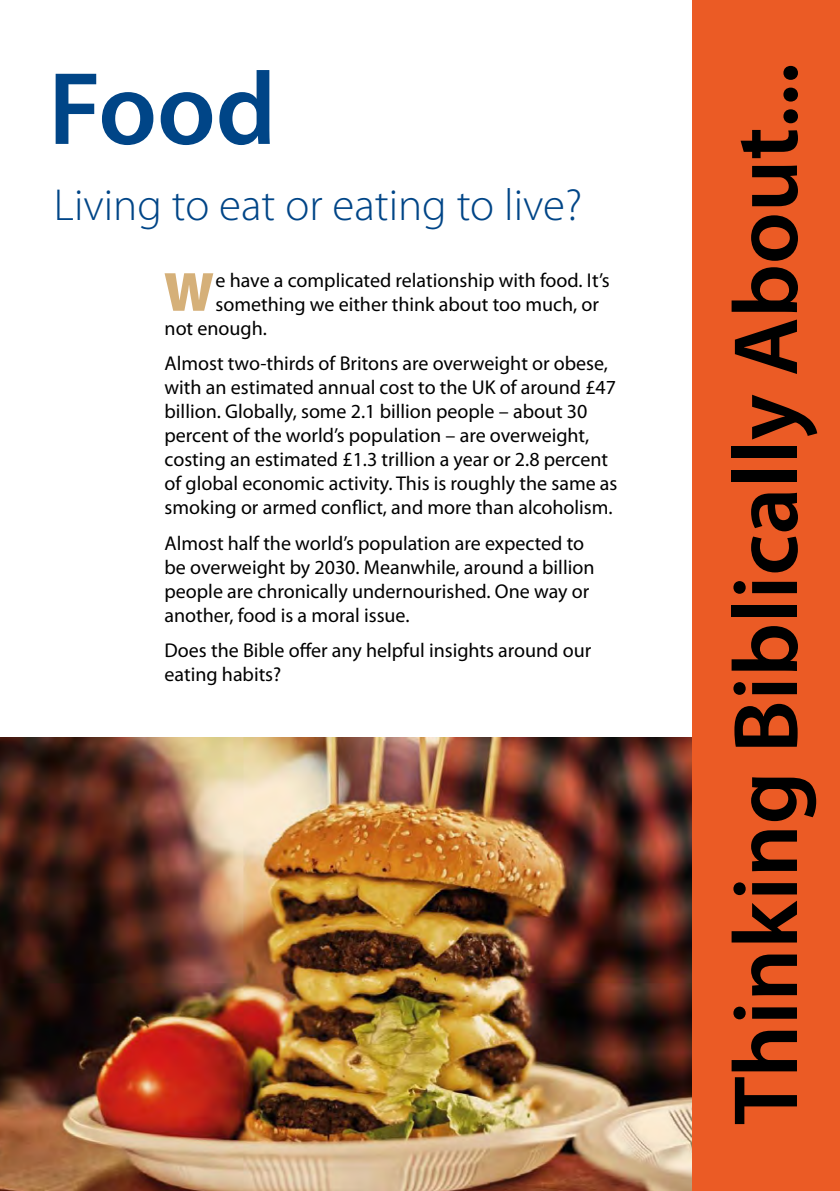
<style>
.page{position:relative;width:840px;height:1191px;background:#fff}
.page>*{position:absolute;margin:0;border:0;box-sizing:border-box;transform-origin:0 0}
.t1{font:600 104px "Myriad Pro";color:#004587}
.t2{font:600 92px "Myriad Pro";color:#000}
.t3{font:900 55.6px "Myriad Pro";color:#d5b079}
.t4{font:300 45px "Myriad Pro";color:#004587}
.t5{font:20px/24px "Myriad Pro";color:#000}
</style>
<div class="page">
<img style="left:0;top:737px;width:692px;height:454px">
<div style="left:692px;top:0;width:147px;height:1191px;background:#eb5b25"></div>
<h1 class="t1" style="left:48px;top:43px;width:229px">Food</h1>
<h3 class="t4" style="left:54px;top:177px;width:529px">Living to eat or eating to live?</h3>
<h3 class="t3" style="left:164px;top:260px;width:52px">W</h3>
<p class="t5" style="left:215px;top:268px;width:395px">e have a complicated relationship with food. It’s</p>
<p class="t5" style="left:215px;top:292px;width:385px">something we either think about too much, or</p>
<p class="t5" style="left:164px;top:316px;width:104px">not enough.</p>
<p class="t5" style="left:164px;top:351px;width:454px">Almost two-thirds of Britons are overweight or obese, with an estimated annual cost to the UK of around £47 billion. Globally, some 2.1 billion people – about 30 percent of the world’s population – are overweight, costing an estimated £1.3 trillion a year or 2.8 percent of global economic activity. This is roughly the same as smoking or armed conflict, and more than alcoholism.</p>
<p class="t5" style="left:164px;top:530px;width:431px">Almost half the world’s population are expected to be overweight by 2030. Meanwhile, around a billion people are chronically undernourished. One way or another, food is a moral issue.</p>
<p class="t5" style="left:164px;top:638px;width:428px">Does the Bible offer any helpful insights around our eating habits?</p>
<h2 class="t2" style="left:707px;top:1124px;width:1063px;rotate:-90deg">Thinking Biblically About...</h2>
</div>
